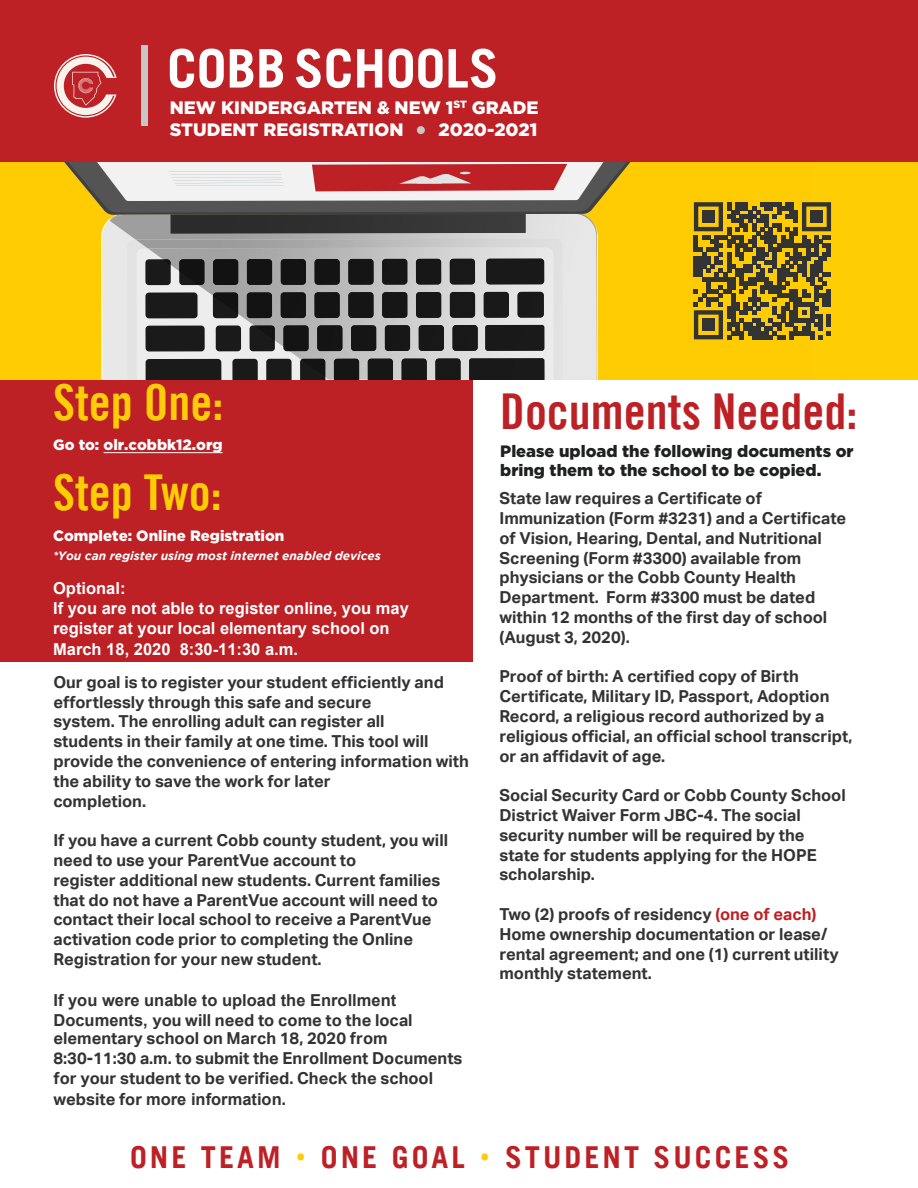
<style>
.page{position:relative;width:918px;height:1188px;background:#fff}
.page>*{position:absolute;margin:0;border:0;box-sizing:border-box;transform-origin:0 0}
.t1{font:49.5px "Trade Gothic LT Bold Cond Twenty";color:#bd2025}
.t2{font:49.5px "Trade Gothic LT Bold Cond Twenty";color:#fecd08}
.t3{font:49.5px "Trade Gothic LT Bold Cond Twenty";color:#ffcd03}
.t4{font:700 30.3px "Trade Gothic LT";letter-spacing:.1em;color:#bd2025}
.t5{font:900 18px/21.6px "Gotham";color:#fff}
.t6{font:700 16.5px/19.8px "Aktiv Grotesk";color:#333}
.t7{font:700 16.5px/20.2px "Arial";color:#fff}
.t8{font:900 16.5px/19.8px "Gotham";color:#1f2020}
.t9{font:900 15px "Gotham";color:#fff}
.t10{font:italic 700 12px "Gotham";color:#fff}
.s1{font-family:"Arial"}
.s2{color:#bd2025}
.s3{font-family:"Open Sans";font-weight:400;color:#fecd08}
</style>
<div class="page">
<div style="left:0;top:0;width:918px;height:162px;background:#bd2025"></div>
<svg style="left:54px;top:54px;width:63px;height:64px"></svg>
<div style="left:141px;top:45px;width:7px;height:81px;background:#c8c7c6"></div>
<svg style="left:170px;top:49px;width:54px;height:39px"></svg>
<svg style="left:230px;top:49px;width:23px;height:39px"></svg>
<svg style="left:259px;top:49px;width:24px;height:39px"></svg>
<svg style="left:296px;top:49px;width:55px;height:39px"></svg>
<svg style="left:357px;top:49px;width:25px;height:39px"></svg>
<svg style="left:389px;top:49px;width:54px;height:39px"></svg>
<svg style="left:449px;top:49px;width:46px;height:39px"></svg>
<div style="left:417px;top:126px;width:8px;height:8px;background:#c8c7c6;border-radius:50%"></div>
<div style="left:0;top:380px;width:472px;height:282px;background:#bd2025"></div>
<div style="left:0;top:162px;width:918px;height:218px;background:#ffcd03"></div>
<div style="left:103px;top:234px;width:24px;height:146px;background:#e8e8e8"></div>
<svg style="left:127px;top:240px;width:9px;height:140px"></svg>
<svg style="left:136px;top:248px;width:127px;height:132px;background:#e6e6e6"></svg>
<div style="left:145px;top:259px;width:26px;height:26px;background:#1a1a1a;border-radius:4px"></div>
<div style="left:213px;top:292px;width:25px;height:26px;background:#1a1a1a;border-radius:4px"></div>
<div style="left:145px;top:292px;width:53px;height:26px;background:#1a1a1a;border-radius:4px"></div>
<div style="left:216px;top:325px;width:25px;height:26px;background:#1a1a1a;border-radius:4px"></div>
<div style="left:146px;top:326px;width:59px;height:25px;background:#1a1a1a;border-radius:4px"></div>
<div style="left:250px;top:325px;width:25px;height:26px;background:#1a1a1a;border-radius:3px"></div>
<svg style="left:232px;top:359px;width:26px;height:21px"></svg>
<div style="left:146px;top:359px;width:75px;height:21px;background:#1a1a1a"></div>
<img style="left:596px;top:234px;width:1px;height:146px">
<div style="left:540px;top:234px;width:56px;height:146px;background:#e7e7e7"></div>
<img style="left:110px;top:234px;width:430px;height:6px">
<img style="left:534px;top:239px;width:29px;height:141px">
<img style="left:136px;top:239px;width:398px;height:9px">
<img style="left:263px;top:248px;width:291px;height:132px">
<img style="left:234px;top:248px;width:30px;height:77px">
<img style="left:176px;top:248px;width:59px;height:48px">
<img style="left:148px;top:248px;width:29px;height:21px">
<svg style="left:163px;top:259px;width:8px;height:6px"></svg>
<img style="left:179px;top:259px;width:26px;height:26px">
<img style="left:213px;top:259px;width:25px;height:26px">
<img style="left:247px;top:259px;width:25px;height:26px">
<img style="left:281px;top:259px;width:25px;height:26px">
<img style="left:314px;top:259px;width:26px;height:26px">
<img style="left:348px;top:259px;width:26px;height:26px">
<img style="left:382px;top:259px;width:25px;height:26px">
<img style="left:416px;top:259px;width:25px;height:26px">
<img style="left:450px;top:259px;width:25px;height:26px">
<img style="left:213px;top:292px;width:25px;height:22px">
<img style="left:247px;top:292px;width:25px;height:26px">
<img style="left:281px;top:292px;width:25px;height:26px">
<img style="left:314px;top:292px;width:26px;height:26px">
<img style="left:348px;top:292px;width:26px;height:26px">
<img style="left:382px;top:292px;width:25px;height:26px">
<img style="left:416px;top:292px;width:25px;height:26px">
<img style="left:450px;top:292px;width:25px;height:26px">
<img style="left:484px;top:292px;width:25px;height:26px">
<img style="left:518px;top:292px;width:26px;height:26px">
<img style="left:254px;top:325px;width:21px;height:16px">
<img style="left:283px;top:325px;width:26px;height:26px">
<img style="left:317px;top:325px;width:26px;height:26px">
<img style="left:351px;top:325px;width:25px;height:26px">
<img style="left:385px;top:325px;width:25px;height:26px">
<img style="left:419px;top:325px;width:25px;height:26px">
<img style="left:452px;top:325px;width:26px;height:26px">
<div style="left:485px;top:325px;width:59px;height:26px;background:#191919"></div>
<img style="left:486px;top:259px;width:58px;height:25px">
<img style="left:301px;top:359px;width:24px;height:18px">
<img style="left:334px;top:359px;width:25px;height:21px">
<img style="left:368px;top:359px;width:25px;height:21px">
<img style="left:402px;top:358px;width:25px;height:22px">
<img style="left:435px;top:358px;width:26px;height:22px">
<div style="left:469px;top:358px;width:75px;height:22px;background:#191919"></div>
<svg style="left:64px;top:162px;width:567px;height:72px;background:#a48876"></svg>
<svg style="left:694px;top:202px;width:137px;height:137px"></svg>
<div style="left:702px;top:211px;width:13px;height:12px;background:#333"></div>
<div style="left:810px;top:211px;width:13px;height:12px;background:#333"></div>
<div style="left:702px;top:319px;width:13px;height:12px;background:#333"></div>
<hr style="left:104px;top:452px;width:119px;height:1px;background:#fff">
<p class="t5" style="left:170px;top:97px;width:370px">NEW KINDERGARTEN &amp; NEW 1<sup>ST</sup> GRADE<br>STUDENT REGISTRATION</p>
<p class="t5" style="left:438px;top:118px;width:100px">2020-2021</p>
<p class="t2" style="left:53px;top:372px;width:172px">Step One:</p>
<p class="t9" style="left:53px;top:437px;width:171px">Go to: olr.cobbk12.org</p>
<p class="t3" style="left:53px;top:462px;width:170px">Step Two:</p>
<p class="t9" style="left:53px;top:527px;width:233px">Complete: Online Registration</p>
<p class="t10" style="left:53px;top:548px;width:329px">*You can register using most internet enabled devices</p>
<p class="t7" style="left:53px;top:578px;width:357px">Optional:<br>If you are not able to register online, you may register at your local elementary school on<br>March 18, 2020 8:30-11:30 a.m.</p>
<p class="t6" style="left:53px;top:672px;width:417px">Our goal is to register your student efficiently and effortlessly through this safe and secure<br>system. The enrolling adult can register all<br>students in their family at one time. This tool will provide the convenience of entering information with the ability to save the work for later<br>completion.</p>
<p class="t6" style="left:53px;top:831px;width:396px">If you have a current Cobb county student, you will need to use your ParentVue account to<br>register additional new students. Current families that do not have a ParentVue account will need to contact their local school to receive a ParentVue activation code prior to completing the Online Registration for your new student.</p>
<p class="t6" style="left:53px;top:990px;width:411px"><span class="s1">If you were unable to upload the Enrollment Documents,</span> you will need to come to the local elementary school on March 18, 2020 from 8:30-11:30 a.m. to submit the Enrollment Documents for your student to be verified. Check the school website for <span class="s1">more information</span>.</p>
<p class="t1" style="left:500px;top:381px;width:359px">Documents Needed:</p>
<p class="t8" style="left:500px;top:440px;width:355px">Please upload the following documents or bring them to the school to be copied.</p>
<p class="t6" style="left:500px;top:489px;width:348px">State law requires a Certificate of Immunization (Form #3231) and a Certificate of Vision, Hearing, Dental, and Nutritional Screening (Form #3300) available from physicians or the Cobb County Health Department. Form #3300 must be dated within 12 months of the first day of school (August 3, 2020).</p>
<p class="t6" style="left:500px;top:667px;width:355px">Proof of birth: A certified copy of Birth Certificate, Military ID, Passport, Adoption Record, a religious record authorized by a religious official, an official school transcript, or an affidavit of age.</p>
<p class="t6" style="left:500px;top:786px;width:348px">Social Security Card or Cobb County School District Waiver Form JBC-4. The social security number will be required by the state for students applying for the HOPE scholarship.</p>
<p class="t6" style="left:500px;top:904px;width:341px">Two (2) proofs of residency <span class="s2">(one of each)<br></span>Home ownership documentation or lease/ rental agreement; and one (1) current utility monthly statement.</p>
<h2 class="t4" style="left:130px;top:1138px;width:661px">ONE TEAM <span class="s3">•</span> ONE GOAL <span class="s3">•</span> STUDENT SUCCESS</h2>
</div>
